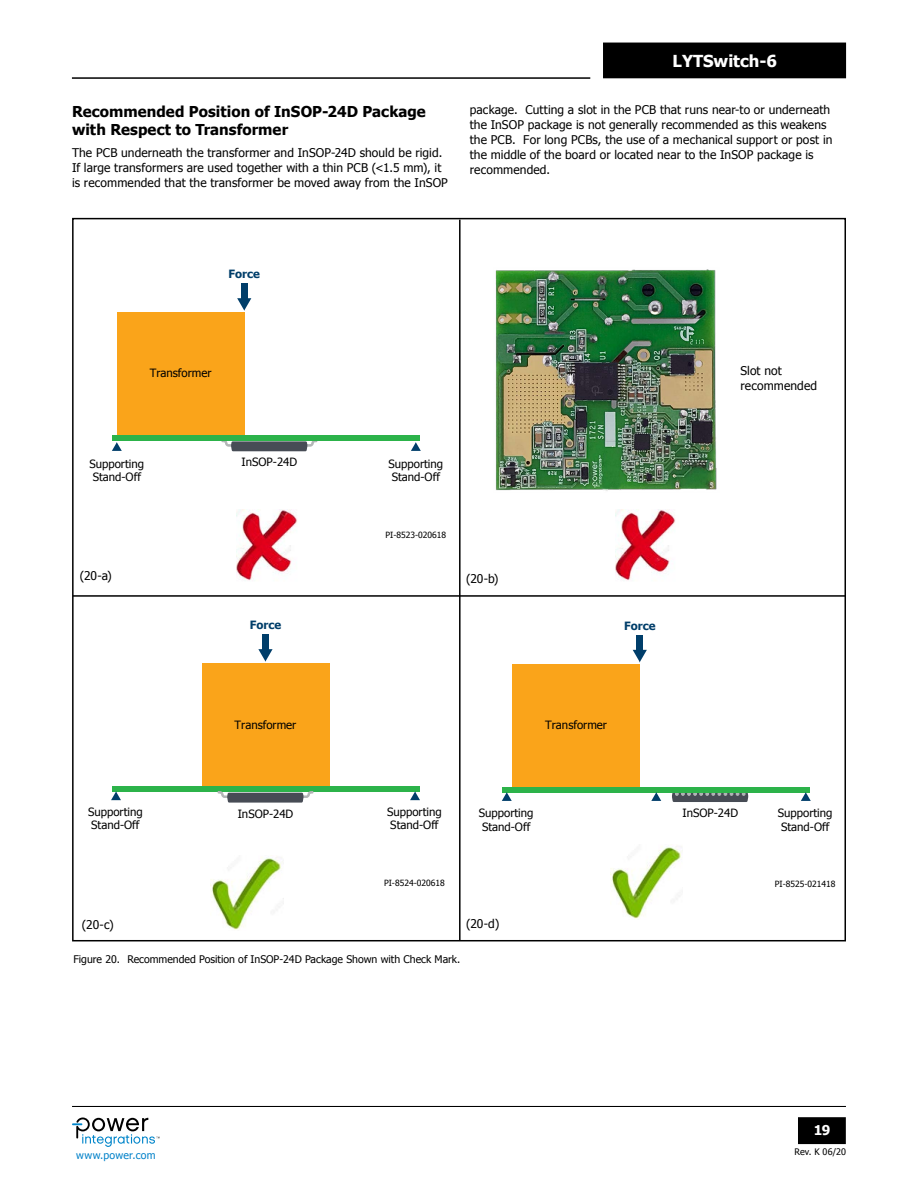
<style>
.page{position:relative;width:918px;height:1188px;background:#fff}
.page>*{position:absolute;margin:0;border:0;box-sizing:border-box;transform-origin:0 0}
.t1{font:700 16.5px "Tahoma";color:#fff}
.t2{font:700 15px/18px "Tahoma";letter-spacing:.005em;color:#000}
.t3{font:700 13.5px "Tahoma";color:#fff}
.t4{font:12px/15px "Tahoma";letter-spacing:.01em;color:#000}
.t5{font:11.4px/13.6px "Tahoma";color:#000}
.t6{font:700 11.4px "Tahoma";color:#003e6a}
.t7{font:10.5px "Tahoma";color:#000}
.t8{font:10.5px "Tahoma";letter-spacing:.03em;color:#0081c9}
.t9{font:9px "Tahoma";letter-spacing:.005em;color:#000}
.t10{font:8.55px "Tahoma";color:#000}
</style>
<div class="page">
<hr style="left:72px;top:1106px;width:774px;height:1px;background:#000">
<hr style="left:72px;top:77px;width:518px;height:2px;background:#000">
<div style="left:799px;top:1118px;width:46px;height:25px;background:#000"></div>
<div style="left:798px;top:1117px;width:48px;height:27px;border:2px solid #000"></div>
<div style="left:604px;top:43px;width:241px;height:35px;background:#000"></div>
<svg style="left:72px;top:1118px;width:88px;height:29px"></svg>
<img style="left:237px;top:509px;width:60px;height:72px">
<img style="left:615px;top:509px;width:60px;height:72px">
<img style="left:210px;top:857px;width:73px;height:73px">
<img style="left:610px;top:846px;width:73px;height:73px">
<hr style="left:459px;top:220px;width:2px;height:720px;background:#000">
<hr style="left:73px;top:595px;width:773px;height:2px;background:#000">
<svg style="left:237px;top:298px;width:14px;height:13px"></svg>
<svg style="left:112px;top:442px;width:10px;height:9px"></svg>
<svg style="left:411px;top:442px;width:10px;height:9px"></svg>
<div style="left:241px;top:283px;width:7px;height:16px;background:#003e6a"></div>
<div style="left:112px;top:435px;width:308px;height:5px;background:#2cb34a"></div>
<svg style="left:221px;top:440px;width:97px;height:11px"></svg>
<div style="left:117px;top:312px;width:127px;height:123px;background:#faa41a"></div>
<div style="left:112px;top:786px;width:307px;height:5px;background:#2cb34a"></div>
<svg style="left:258px;top:649px;width:15px;height:12px"></svg>
<div style="left:262px;top:634px;width:7px;height:16px;background:#003e6a"></div>
<svg style="left:111px;top:792px;width:10px;height:8px"></svg>
<svg style="left:410px;top:792px;width:10px;height:8px"></svg>
<svg style="left:217px;top:791px;width:97px;height:12px"></svg>
<div style="left:202px;top:664px;width:127px;height:122px;background:#faa41a"></div>
<div style="left:502px;top:787px;width:308px;height:5px;background:#2cb34a"></div>
<svg style="left:633px;top:649px;width:14px;height:13px"></svg>
<div style="left:636px;top:635px;width:7px;height:15px;background:#003e6a"></div>
<svg style="left:502px;top:792px;width:10px;height:9px"></svg>
<svg style="left:801px;top:792px;width:10px;height:9px"></svg>
<svg style="left:651px;top:792px;width:10px;height:9px"></svg>
<svg style="left:672px;top:792px;width:76px;height:10px"></svg>
<div style="left:512px;top:664px;width:128px;height:123px;background:#faa41a"></div>
<img style="left:495px;top:269px;width:222px;height:222px">
<p class="t2" style="left:72px;top:101px;width:355px">Recommended Position of InSOP-24D Package with Respect to Transformer</p>
<p class="t4" style="left:72px;top:144px;width:377px">The PCB underneath the transformer and InSOP-24D should be rigid.<br>If large transformers are used together with a thin PCB (&lt;1.5 mm), it is recommended that the transformer be moved away from the InSOP</p>
<h1 class="t1" style="left:673px;top:49px;width:106px">LYTSwitch-6</h1>
<p class="t4" style="left:470px;top:102px;width:364px">package. Cutting a slot in the PCB that runs near-to or underneath the InSOP package is not generally recommended as this weakens the PCB. For long PCBs, the use of a mechanical support or post in the middle of the board or located near to the InSOP package is recommended.</p>
<p class="t6" style="left:229px;top:266px;width:33px">Force</p>
<p class="t5" style="left:150px;top:366px;width:63px">Transformer</p>
<p class="t4" style="left:740px;top:363px;width:78px">Slot not recommended</p>
<p class="t5" style="left:89px;top:456px;width:56px">Supporting<br>Stand-Off</p>
<p class="t5" style="left:242px;top:455px;width:57px">InSOP-24D</p>
<p class="t5" style="left:389px;top:456px;width:56px">Supporting<br>Stand-Off</p>
<p class="t10" style="left:385px;top:529px;width:62px">PI-8523-020618</p>
<p class="t4" style="left:80px;top:567px;width:34px">(20-a)</p>
<p class="t4" style="left:466px;top:571px;width:34px">(20-b)</p>
<p class="t6" style="left:250px;top:617px;width:33px">Force</p>
<p class="t6" style="left:624px;top:618px;width:33px">Force</p>
<p class="t5" style="left:235px;top:717px;width:63px">Transformer</p>
<p class="t5" style="left:545px;top:718px;width:63px">Transformer</p>
<p class="t5" style="left:88px;top:804px;width:56px">Supporting<br>Stand-Off</p>
<p class="t5" style="left:387px;top:804px;width:56px">Supporting<br>Stand-Off</p>
<p class="t5" style="left:238px;top:806px;width:57px">InSOP-24D</p>
<p class="t5" style="left:682px;top:806px;width:57px">InSOP-24D</p>
<p class="t5" style="left:479px;top:806px;width:56px">Supporting<br>Stand-Off</p>
<p class="t5" style="left:778px;top:806px;width:56px">Supporting<br>Stand-Off</p>
<p class="t10" style="left:384px;top:877px;width:62px">PI-8524-020618</p>
<p class="t10" style="left:775px;top:878px;width:62px">PI-8525-021418</p>
<p class="t4" style="left:82px;top:917px;width:33px">(20-c)</p>
<p class="t4" style="left:466px;top:916px;width:35px">(20-d)</p>
<p class="t7" style="left:73px;top:952px;width:389px">Figure 20. Recommended Position of InSOP-24D Package Shown with Check Mark.</p>
<p class="t8" style="left:76px;top:1148px;width:81px">www.power.com</p>
<p class="t3" style="left:814px;top:1121px;width:18px">19</p>
<p class="t9" style="left:795px;top:1146px;width:53px">Rev. K 06/20</p>
</div>
